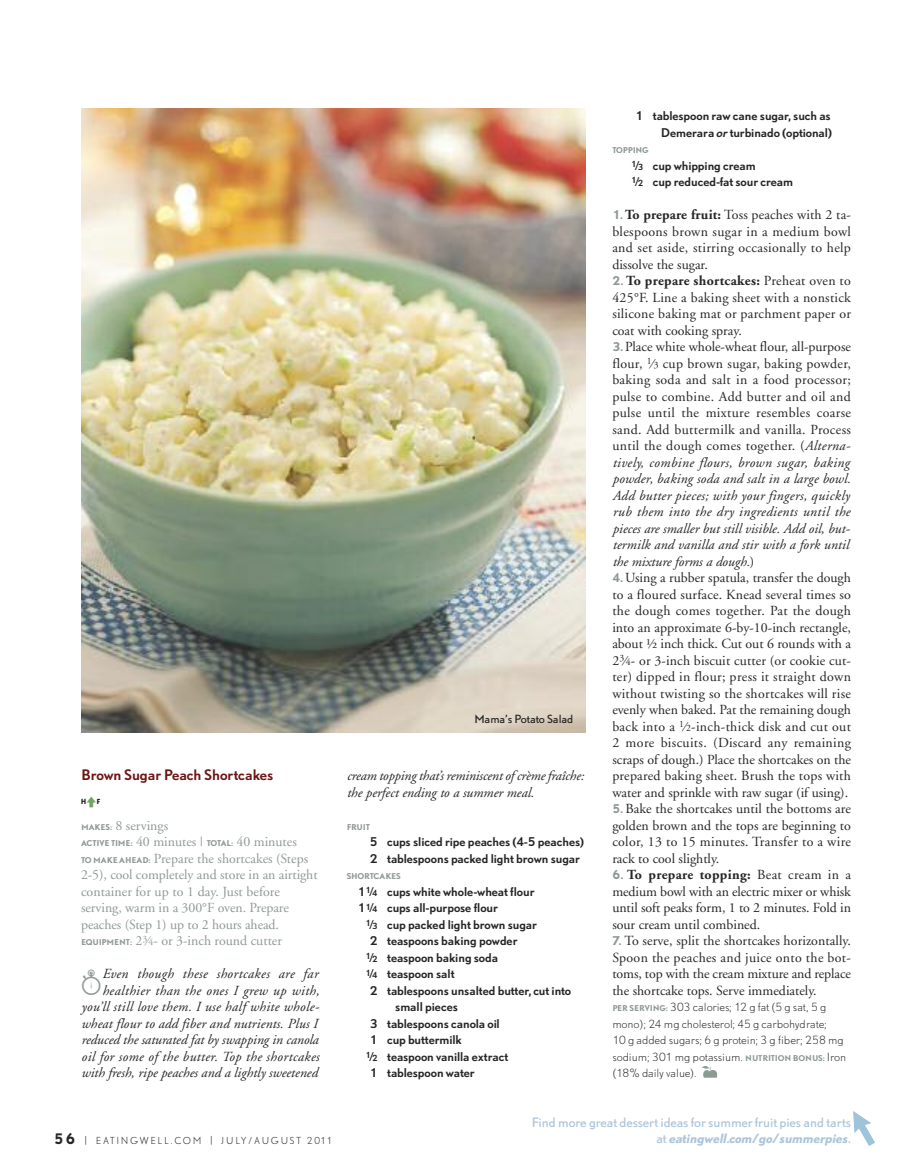
<style>
.page{position:relative;width:905px;height:1175px;background:#fff}
.page>*{position:absolute;margin:0;border:0;box-sizing:border-box;transform-origin:0 0}
.t1{font:25.5px "Altemus Sports Two";color:#8f9a93}
.t2{font:13.8px/16.5px "Adobe Garamond";color:#272627;text-align:justify}
.t3{font:italic 13.8px/16.5px "Adobe Garamond";letter-spacing:.01em;color:#272627;text-align:right}
.t4{font:13.8px/16.5px "Adobe Garamond";letter-spacing:-.005em;color:#8f9a93}
.t5{font:italic 13.8px/16.5px "Adobe Garamond";letter-spacing:-.01em;color:#272627}
.t6{font:500 13.5px "AADTL Nobel T";letter-spacing:-.01em;color:#6c1615}
.t7{font:12px/16.5px "AADTL Nobel T";letter-spacing:-.005em;color:#acc5db;text-align:right}
.t8{font:500 11.25px/16.5px "AADTL Nobel T";letter-spacing:-.005em;color:#272627}
.t9{font:300 10.5px/16.5px "AADTL Nobel T";letter-spacing:-.015em;color:#272627}
.t10{font:10.5px "AADTL Nobel T";letter-spacing:-.01em;color:#272627}
.t11{font:300 9px "AADTL Nobel T";letter-spacing:.185em;color:#272627}
.t12{font:700 7.5px "AADTL Nobel T";letter-spacing:-.025em;color:#8f9a93}
.t13{font:700 7.5px "Itc Kabel";color:#272627}
.s1{font-family:"Zeal";font-weight:400;font-size:13.5px;color:#74a264}
.s2{font-family:"AADTL Nobel T";font-weight:700;font-size:7.5px}
.s3{font-size:9.75px}
.s4{font-weight:700;font-size:13.5px}
.s5{font-size:7.8px}
.s6{font-style:italic}
.s7{font-family:"AADTL Nobel T";font-weight:700;font-size:11.25px;color:#8f9a93}
.s8{font-weight:700}
.s9{font-family:"AADTL Nobel T";font-weight:700;font-style:normal;font-size:11.25px;color:#8f9a93}
.s10{font-style:normal}
.s11{font-style:normal;font-size:9.75px}
.s12{font-weight:700;font-size:7.5px;color:#8f9a93}
.s13{font-weight:700;font-style:italic}
</style>
<div class="page">
<svg style="left:702px;top:1066px;width:15px;height:11px"></svg>
<img style="left:81px;top:108px;width:504px;height:624px">
<svg style="left:853px;top:1111px;width:22px;height:35px"></svg>
<p class="t6" style="left:81px;top:769px;width:194px">Brown Sugar Peach Shortcakes</p>
<p class="t13" style="left:81px;top:799px;width:21px">H<span class="s1">i</span>F</p>
<p class="t4" style="left:81px;top:818px;width:238px"><span class="s2">MAKES:</span> 8 servings<br><span class="s2">ACTIVE TIME:</span> 40 minutes | <span class="s2">TOTAL:</span> 40 minutes<br><span class="s2">TO MAKE AHEAD:</span> Prepare the shortcakes (Steps 2-5), cool completely and store in an airtight container for up to 1 day. Just before serving, warm in a 300°F oven. Prepare peaches (Step 1) up to 2 hours ahead.<br><span class="s2">EQUIPMENT:</span> 2<sup>3</sup>⁄<span class="s3">4</span>- or 3-inch round cutter</p>
<h1 class="t1" style="left:81px;top:971px;width:22px">z</h1>
<p class="t3" style="left:81px;top:967px;width:240px">Even though these shortcakes are far healthier than the ones I grew up with, you’ll still love them. I use half white whole&shy;wheat flour to add fiber and nutrients. Plus I reduced the saturated fat by swapping in canola oil for some of the butter. Top the shortcakes with fresh, ripe peaches and a lightly sweetened</p>
<p class="t11" style="left:54px;top:1135px;width:280px"><span class="s4">56</span> | EATINGWELL.COM | JULY/AUGUST 2011</p>
<p class="t10" style="left:474px;top:713px;width:100px">Mama’s Potato Salad</p>
<p class="t5" style="left:346px;top:769px;width:239px">cream topping that’s reminiscent of crèmefraîche: the perfect ending to a summer meal.</p>
<p class="t12" style="left:346px;top:823px;width:25px">FRUIT</p>
<p class="t8" style="left:370px;top:835px;width:216px">5 cups sliced ripe peaches (4-5 peaches)<br>2 tablespoons packed light brown sugar</p>
<p class="t12" style="left:346px;top:872px;width:56px">SHORTCAKES</p>
<p class="t8" style="left:358px;top:884px;width:178px">1<sup>1</sup>⁄<span class="s5">4</span> cups white whole-wheat flour<br>1<sup>1</sup>⁄<span class="s5">4</span> cups all-purpose flour</p>
<p class="t8" style="left:365px;top:917px;width:173px"><sup>1</sup>⁄<span class="s5">3</span> cup packed light brown sugar</p>
<p class="t8" style="left:370px;top:934px;width:149px">2 teaspoons baking powder</p>
<p class="t8" style="left:365px;top:950px;width:134px"><sup>1</sup>⁄<span class="s5">2</span> teaspoon baking soda</p>
<p class="t8" style="left:365px;top:967px;width:90px"><sup>1</sup>⁄<span class="s5">4</span> teaspoon salt</p>
<p class="t8" style="left:370px;top:983px;width:203px">2 tablespoons unsalted butter, cut into</p>
<p class="t8" style="left:395px;top:1000px;width:64px">small pieces</p>
<p class="t8" style="left:370px;top:1016px;width:131px">3 tablespoons canola oil</p>
<p class="t8" style="left:370px;top:1033px;width:93px">1 cup buttermilk</p>
<p class="t8" style="left:365px;top:1049px;width:144px"><sup>1</sup>⁄<span class="s5">2</span> teaspoon vanilla extract</p>
<p class="t8" style="left:370px;top:1066px;width:106px">1 tablespoon water</p>
<p class="t8" style="left:635px;top:109px;width:198px;text-align:right">1 tablespoon raw cane sugar, such as<br>Demerara <span class="s6">or</span> turbinado (optional)</p>
<p class="t12" style="left:612px;top:146px;width:38px">TOPPING</p>
<p class="t8" style="left:631px;top:158px;width:163px"><sup>1</sup>⁄<span class="s5">3</span> cup whipping cream<br><sup>1</sup>⁄<span class="s5">2</span> cup reduced-fat sour cream</p>
<p class="t2" style="left:612px;top:208px;width:240px"><span class="s7">1.</span> <span class="s8">To prepare fruit:</span> Toss peaches with 2 ta&shy;blespoons brown sugar in a medium bowl and set aside, stirring occasionally to help dissolve the sugar.</p>
<p class="t2" style="left:612px;top:274px;width:240px"><span class="s7">2.</span> <span class="s8">To prepare shortcakes:</span> Preheat oven to 425°F. Line a baking sheet with a nonstick silicone baking mat or parchment paper or coat with cooking spray.</p>
<p class="t3" style="left:612px;top:340px;width:240px;text-align:left"><span class="s9">3.</span> <span class="s10">Place white whole-wheat flour, all-purpose flour,</span> <sup>1</sup><span class="s10">⁄</span><span class="s11">3</span> <span class="s10">cup brown sugar, baking powder, baking soda and salt in a food processor; pulse to combine. Add butter and oil and pulse until the mixture resembles coarse sand. Add buttermilk and vanilla. Process until the dough comes together. (</span>Alterna&shy;tively, combine flours, brown sugar, baking powder, baking soda and salt in a large bowl.<br>Add butter pieces; with your fingers, quickly rub them into the dry ingredients until the pieces are smaller but still visible. Add oil, but&shy;termilk and vanilla and stir with a fork until the mixture forms a dough.<span class="s10">)</span></p>
<p class="t2" style="left:612px;top:571px;width:240px"><span class="s7">4.</span> Using a rubber spatula, transfer the dough to a floured surface. Knead several times so the dough comes together. Pat the dough into an approximate 6-by-10-inch rectangle, about ½ inch thick. Cut out 6 rounds with a 2<sup>3</sup>⁄<span class="s3">4</span>- or 3-inch biscuit cutter (or cookie cut&shy;ter) dipped in flour; press it straight down without twisting so the shortcakes will rise evenly when baked. Pat the remaining dough back into a <sup>1</sup>⁄<span class="s3">2</span>-inch-thick disk and cut out 2 more biscuits. (Discard any remaining scraps of dough.) Place the shortcakes on the prepared baking sheet. Brush the tops with water and sprinkle with raw sugar (if using).</p>
<p class="t2" style="left:612px;top:802px;width:240px"><span class="s7">5.</span> Bake the shortcakes until the bottoms are golden brown and the tops are beginning to color, 13 to 15 minutes. Transfer to a wire rack to cool slightly.</p>
<p class="t2" style="left:612px;top:868px;width:240px"><span class="s7">6.</span> <span class="s8">To prepare topping:</span> Beat cream in a medium bowl with an electric mixer or whisk until soft peaks form, 1 to 2 minutes. Fold in sour cream until combined.</p>
<p class="t2" style="left:612px;top:934px;width:240px"><span class="s7">7.</span> To serve, split the shortcakes horizontally.<br>Spoon the peaches and juice onto the bot&shy;toms, top with the cream mixture and replace the shortcake tops. Serve immediately.</p>
<p class="t9" style="left:612px;top:999px;width:235px"><span class="s12">PER SERVING:</span> 303 calories; 12 g fat (5 g sat, 5 g mono); 24 mg cholesterol; 45 g carbohydrate;<br>10 g added sugars; 6 g protein; 3 g fiber; 258 mg sodium; 301 mg potassium. <span class="s12">NUTRITION BONUS:</span> Iron (18% daily value).</p>
<p class="t7" style="left:532px;top:1114px;width:320px">Find more great dessert ideas for summer fruit pies and tarts at <span class="s13">eatingwell.com/go/summerpies</span>.</p>
</div>
